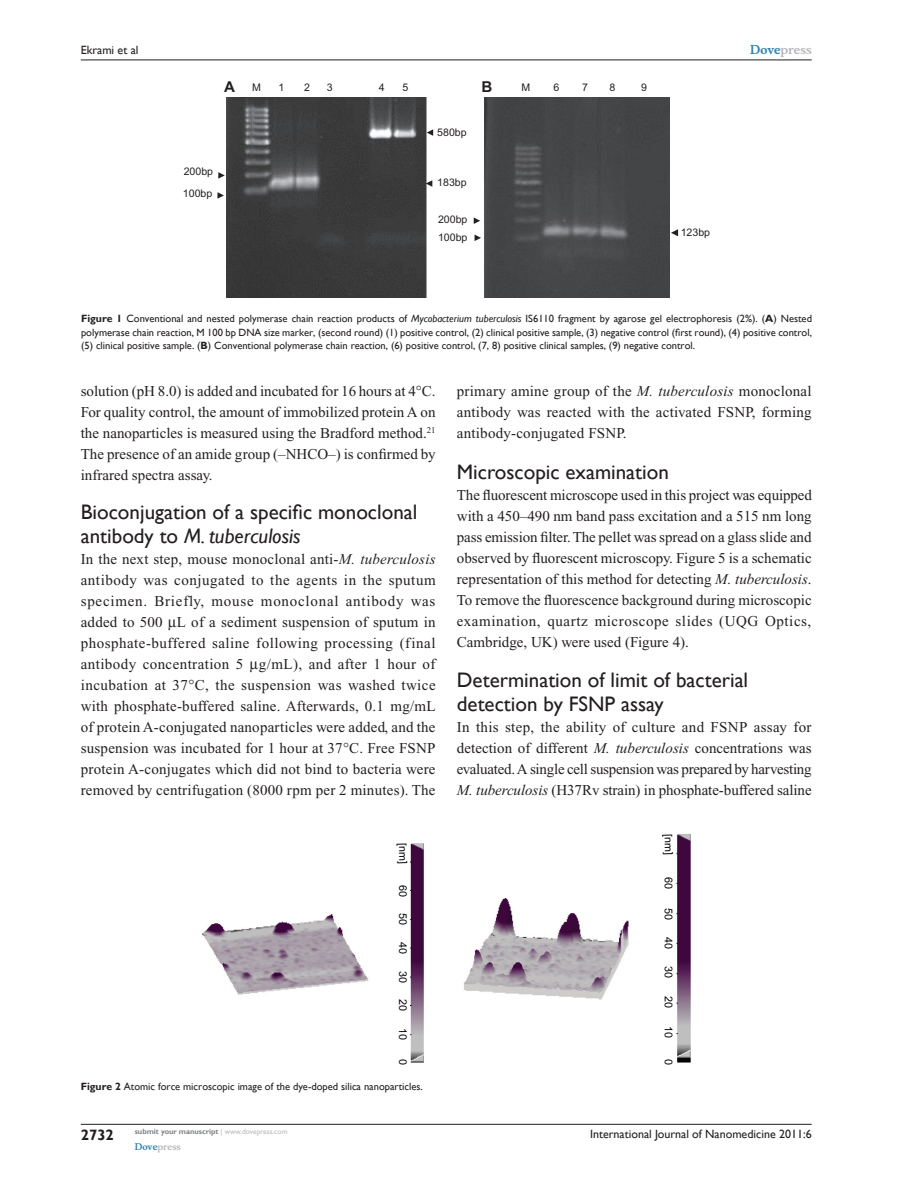
<style>
.page{position:relative;width:918px;height:1188px;background:#fff}
.page>*{position:absolute;margin:0;border:0;box-sizing:border-box;transform-origin:0 0}
.t1{font:21px/24px "Gill Sans";color:#231f20}
.t2{font:15px/21px "Times New Roman";color:#231f20;text-align:justify}
.t3{font:700 15px "Gill Sans";color:#231f20}
.t4{font:700 15px "Arial";color:#231f20}
.t5{font:12px "Gill Sans";color:#231f20}
.t6{font:700 12px "Musee";color:#b8b9bc}
.t7{font:10.8px "Arial";color:#040503}
.t8{font:10.5px/13.5px "Gill Sans";color:#231f20;text-align:justify}
.t9{font:10.5px "Arial";color:#231f20}
.t10{font:700 9px "Musee";color:#b8b9bc}
.t11{font:700 7.5px "Gill Sans";color:#808285}
.s1{font-weight:400;font-size:10.5px}
.s2{color:#3485ae}
.s3{font-weight:700}
.s4{font-style:italic}
.s5{font-weight:400;color:#b8b9bc}
</style>
<div class="page">
<img style="left:202px;top:834px;width:488px;height:228px">
<img style="left:227px;top:97px;width:443px;height:200px">
<svg style="left:427px;top:129px;width:6px;height:7px"></svg>
<svg style="left:218px;top:172px;width:7px;height:7px"></svg>
<svg style="left:426px;top:180px;width:6px;height:7px"></svg>
<svg style="left:217px;top:192px;width:7px;height:7px"></svg>
<svg style="left:474px;top:218px;width:6px;height:6px"></svg>
<svg style="left:475px;top:235px;width:6px;height:6px"></svg>
<svg style="left:671px;top:229px;width:7px;height:7px"></svg>
<hr style="left:81px;top:1124px;width:731px;height:1px;background:#231f20">
<hr style="left:81px;top:60px;width:731px;height:1px;background:#231f20">
<p class="t5" style="left:81px;top:43px;width:59px">Ekrami et al</p>
<p class="t4" style="left:224px;top:77px;width:38px">A <span class="s1">M</span></p>
<p class="t9" style="left:582px;top:82px;width:7px">7</p>
<p class="t9" style="left:304px;top:82px;width:7px">2</p>
<p class="t4" style="left:482px;top:77px;width:12px">B</p>
<p class="t9" style="left:522px;top:82px;width:10px">M</p>
<p class="t9" style="left:554px;top:82px;width:7px">6</p>
<p class="t9" style="left:610px;top:82px;width:7px">8</p>
<p class="t9" style="left:641px;top:82px;width:7px">9</p>
<p class="t9" style="left:279px;top:82px;width:7px">1</p>
<p class="t9" style="left:327px;top:82px;width:7px">3</p>
<p class="t9" style="left:379px;top:82px;width:7px">4</p>
<p class="t9" style="left:402px;top:82px;width:7px">5</p>
<p class="t9" style="left:184px;top:165px;width:31px">200bp</p>
<p class="t9" style="left:183px;top:187px;width:31px">100bp</p>
<p class="t9" style="left:437px;top:126px;width:31px">580bp</p>
<p class="t9" style="left:437px;top:177px;width:31px">183bp</p>
<p class="t9" style="left:438px;top:213px;width:31px">200bp</p>
<p class="t9" style="left:438px;top:231px;width:31px">100bp</p>
<p class="t9" style="left:681px;top:226px;width:31px">123bp</p>
<p class="t6" style="left:750px;top:43px;width:63px"><span class="s2">Dove</span>press</p>
<p class="t8" style="left:81px;top:312px;width:732px"><span class="s3">Figure 1</span> Conventional and nested polymerase chain reaction products of <span class="s4">Mycobacterium tuberculosis</span> IS6110 fragment by agarose gel electrophoresis (2%). (<span class="s3">A</span>) Nested polymerase chain reaction, M 100 bp DNA size marker, (second round) (1) positive control, (2) clinical positive sample, (3) negative control (first round), (4) positive control, (5) clinical positive sample. (<span class="s3">B</span>) Conventional polymerase chain reaction, (6) positive control, (7, 8) positive clinical samples, (9) negative control.</p>
<p class="t2" style="left:81px;top:381px;width:356px">solution (pH 8.0) is added and incubated for 16 hours at 4 C.<br>For quality control, the amount of immobilized protein A on the nanoparticles is measured using the Bradford method.<sup>21<br></sup>The presence of an amide group (–NHCO–) is confirmed by infrared spectra assay.</p>
<h1 class="t1" style="left:81px;top:501px;width:338px">Bioconjugation of a specific monoclonal antibody to <span class="s4">M. tuberculosis</span></h1>
<p class="t2" style="left:81px;top:549px;width:356px">In the next step, mouse monoclonal anti-<span class="s4">M. tuberculosis </span>antibody was conjugated to the agents in the sputum specimen. Briefly, mouse monoclonal antibody was added to 500 L of a sediment suspension of sputum in phosphate-buffered saline following processing (final antibody concentration 5 g/mL), and after 1 hour of incubation at 37 C, the suspension was washed twice with phosphate-buffered saline. Afterwards, 0.1 mg/mL of protein A-conjugated nanoparticles were added, and the suspension was incubated for 1 hour at 37 C. Free FSNP protein A-conjugates which did not bind to bacteria were removed by centrifugation (8000 rpm per 2 minutes). The</p>
<p class="t2" style="left:457px;top:381px;width:356px">primary amine group of the <span class="s4">M. tuberculosis</span> monoclonal antibody was reacted with the activated FSNP, forming antibody-conjugated FSNP.</p>
<h1 class="t1" style="left:457px;top:460px;width:214px">Microscopic examination</h1>
<p class="t2" style="left:457px;top:484px;width:357px">The fluorescent microscope used in this project was equipped with a 450–490 nm band pass excitation and a 515 nm long pass emission filter. The pellet was spread on a glass slide and observed by fluorescent microscopy. Figure 5 is a schematic representation of this method for detecting <span class="s4">M. tuberculosis</span>.<br>To remove the fluorescence background during microscopic examination, quartz microscope slides (UQG Optics, Cambridge, UK) were used (Figure 4).</p>
<h1 class="t1" style="left:457px;top:669px;width:293px">Determination of limit of bacterial detection by FSNP assay</h1>
<p class="t2" style="left:457px;top:717px;width:356px">In this step, the ability of culture and FSNP assay for detection of different <span class="s4">M. tuberculosis</span> concentrations was evaluated. A single cell suspension was prepared by harvesting <span class="s4">M. tuberculosis</span> (H37Rv strain) in phosphate-buffered saline</p>
<p class="t7" style="left:409px;top:843px;width:23px;rotate:88deg">[nm]</p>
<p class="t7" style="left:675px;top:834px;width:23px;rotate:88deg">[nm]</p>
<p class="t7" style="left:409px;top:885px;width:14px;rotate:90deg">60</p>
<p class="t7" style="left:675px;top:877px;width:14px;rotate:90deg">60</p>
<p class="t7" style="left:409px;top:913px;width:14px;rotate:90deg">50</p>
<p class="t7" style="left:675px;top:908px;width:14px;rotate:90deg">50</p>
<p class="t7" style="left:409px;top:942px;width:14px;rotate:90deg">40</p>
<p class="t7" style="left:675px;top:937px;width:14px;rotate:90deg">40</p>
<p class="t7" style="left:409px;top:971px;width:14px;rotate:90deg">30</p>
<p class="t7" style="left:675px;top:966px;width:14px;rotate:90deg">30</p>
<p class="t7" style="left:409px;top:999px;width:14px;rotate:90deg">20</p>
<p class="t7" style="left:675px;top:996px;width:14px;rotate:90deg">20</p>
<p class="t7" style="left:409px;top:1028px;width:14px;rotate:90deg">10</p>
<p class="t7" style="left:675px;top:1026px;width:14px;rotate:90deg">10</p>
<p class="t7" style="left:409px;top:1059px;width:8px;rotate:90deg">0</p>
<p class="t7" style="left:675px;top:1059px;width:8px;rotate:90deg">0</p>
<p class="t8" style="left:81px;top:1080px;width:344px"><span class="s3">Figure 2</span> Atomic force microscopic image of the dye-doped silica nanoparticles.</p>
<p class="t3" style="left:81px;top:1126px;width:35px">2732</p>
<p class="t11" style="left:135px;top:1127px;width:154px">submit your manuscript <span class="s5">| www.dovepress.com</span></p>
<p class="t10" style="left:135px;top:1141px;width:48px"><span class="s2">Dove</span>press</p>
<p class="t5" style="left:590px;top:1127px;width:223px">International Journal of Nanomedicine 2011:6</p>
</div>
